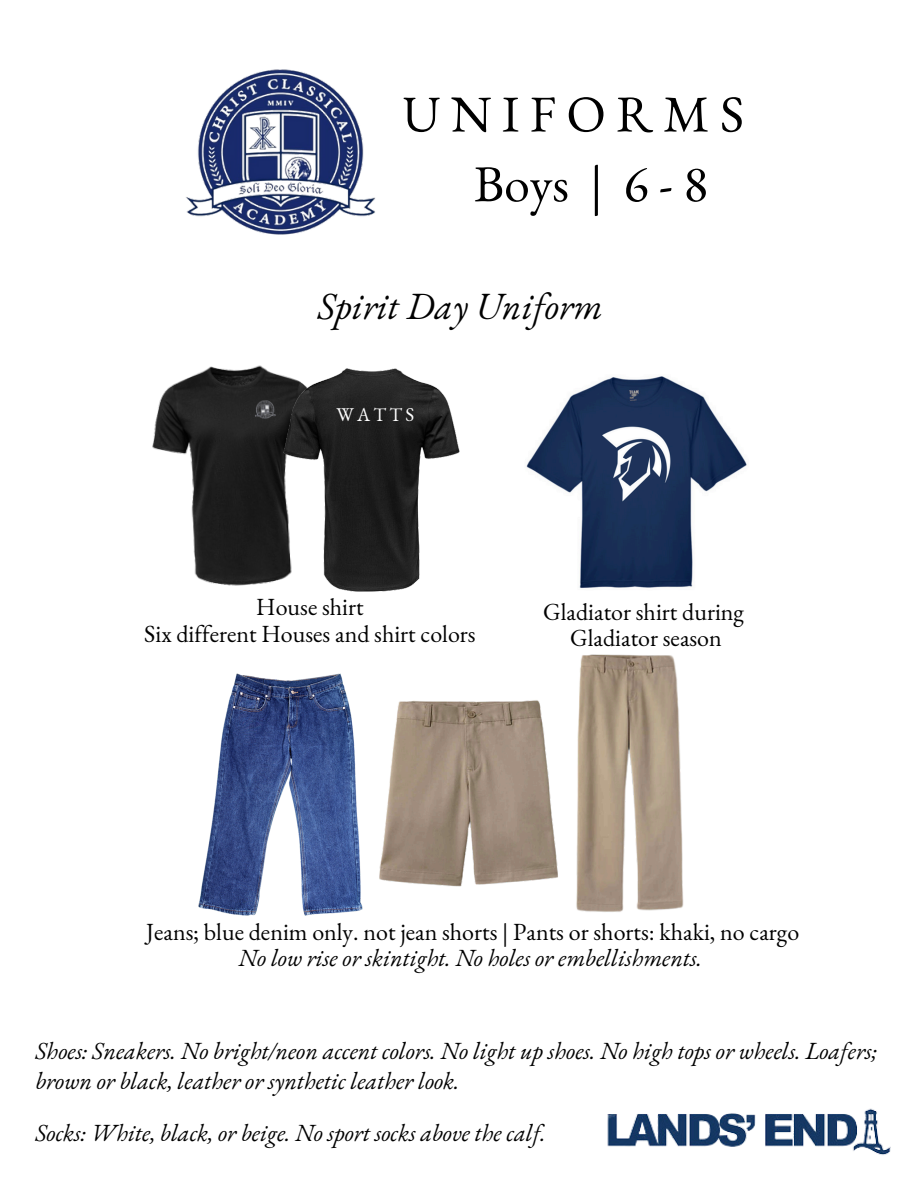
<style>
.page{position:relative;width:918px;height:1188px;background:#fff}
.page>*{position:absolute;margin:0;border:0;box-sizing:border-box;transform-origin:0 0}
.t1{font:51.6px "EB Garamond";letter-spacing:.2em;color:#000}
.t2{font:italic 37.5px "EB Garamond";color:#000}
.t3{font:italic 24px/30.3px "EB Garamond";color:#000}
.t4{font:24px "EB Garamond";color:#000}
.t5{font:18.9px "EB Garamond";letter-spacing:.175em;color:#fff}
</style>
<div class="page">
<img style="left:186px;top:69px;width:189px;height:166px">
<img style="left:607px;top:1108px;width:284px;height:47px">
<img style="left:152px;top:365px;width:131px;height:221px">
<img style="left:253px;top:399px;width:25px;height:22px">
<img style="left:283px;top:368px;width:177px;height:224px">
<img style="left:526px;top:376px;width:221px;height:212px">
<img style="left:379px;top:700px;width:164px;height:187px">
<img style="left:198px;top:673px;width:164px;height:242px">
<img style="left:543px;top:654px;width:141px;height:258px">
<p class="t1" style="left:402px;top:79px;width:343px">UNIFORMS</p>
<p class="t1" style="left:474px;top:149px;width:236px">Boys | 6-8</p>
<p class="t2" style="left:318px;top:281px;width:287px">Spirit Day Uniform</p>
<p class="t5" style="left:337px;top:402px;width:79px">WATTS</p>
<h2 class="t4" style="left:256px;top:590px;width:109px">House shirt</h2>
<h3 class="t4" style="left:144px;top:617px;width:333px">Six different Houses and shirt colors</h3>
<p class="t4" style="left:543px;top:596px;width:202px">Gladiator shirt during</p>
<p class="t4" style="left:570px;top:622px;width:153px">Gladiator season</p>
<p class="t4" style="left:146px;top:916px;width:655px">Jeans; blue denim only. not jean shorts | Pants or shorts: khaki, no cargo</p>
<p class="t3" style="left:239px;top:943px;width:465px">No low rise or skintight. No holes or embellishments.</p>
<p class="t3" style="left:35px;top:1035px;width:843px">Shoes: Sneakers. No bright/neon accent colors. No light up shoes. No high tops or wheels. Loafers; brown or black, leather or synthetic leather look.</p>
<p class="t3" style="left:35px;top:1117px;width:512px">Socks: White, black, or beige. No sport socks above the calf.</p>
</div>
